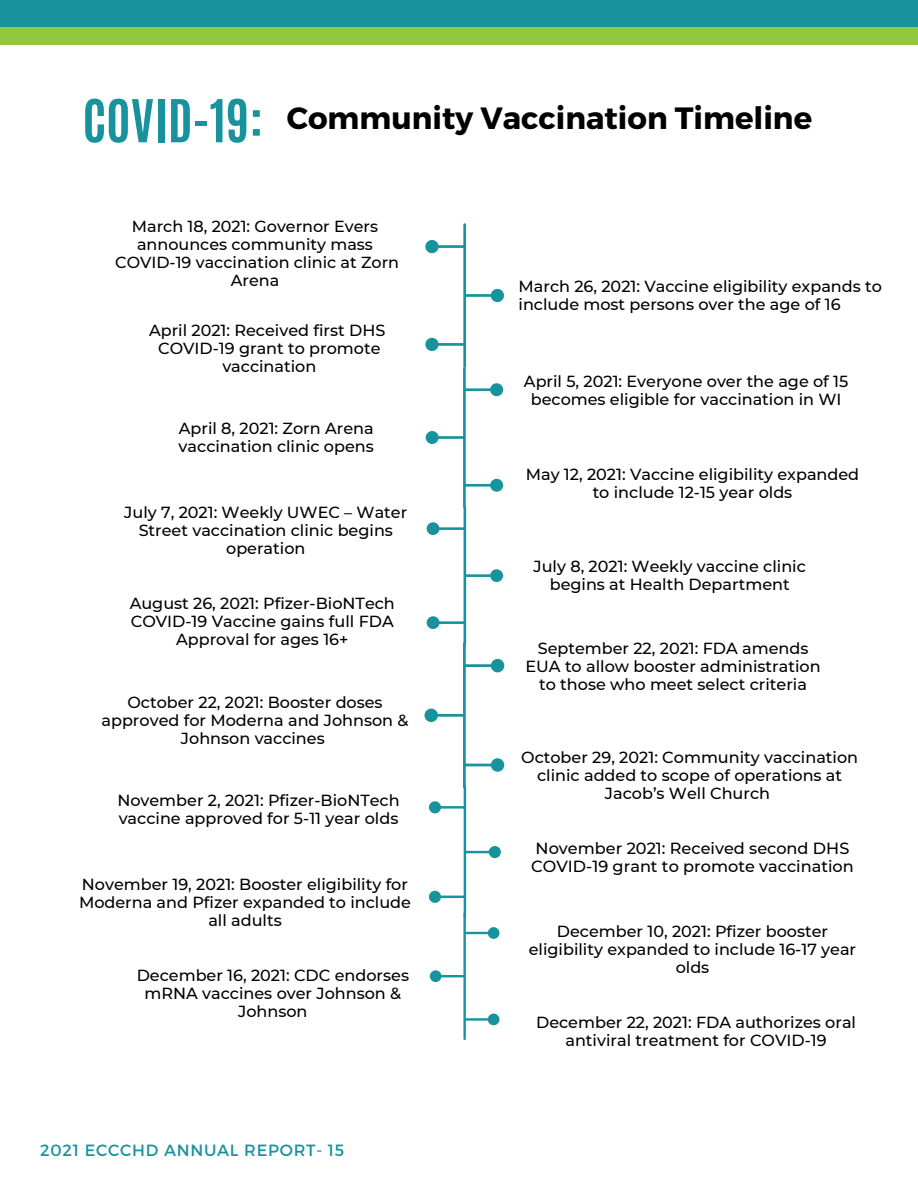
<style>
.page{position:relative;width:918px;height:1188px;background:#fff}
.page>*{position:absolute;margin:0;border:0;box-sizing:border-box;transform-origin:0 0}
.t1{font:700 50.25px "Antonio";color:#18939d}
.t2{font:700 30.75px "Montserrat";color:#000}
.t3{font:16.35px "Montserrat";letter-spacing:.045em;color:#18939d}
.t4{font:500 16.05px/18px "Montserrat";color:#000;text-align:center}
</style>
<div class="page">
<div style="left:0;top:0;width:918px;height:45px;background:#92c83d"></div>
<div style="left:0;top:0;width:918px;height:27px;background:#18939d"></div>
<svg style="left:425px;top:223px;width:79px;height:817px"></svg>
<p class="t1" style="left:83px;top:85px;width:182px">COVID-19:</p>
<p class="t2" style="left:287px;top:98px;width:527px">Community Vaccination Timeline</p>
<p class="t4" style="left:132px;top:217px;width:248px">March 18, 2021: Governor Evers announces community mass</p>
<p class="t4" style="left:115px;top:253px;width:286px">COVID-19 vaccination clinic at Zorn<br>Arena</p>
<p class="t4" style="left:149px;top:321px;width:238px">April 2021: Received first DHS</p>
<p class="t4" style="left:158px;top:339px;width:224px">COVID-19 grant to promote vaccination</p>
<p class="t4" style="left:179px;top:419px;width:197px;text-align:left">April 8, 2021: Zorn Arena vaccination clinic opens</p>
<p class="t4" style="left:124px;top:503px;width:285px">July 7, 2021: Weekly UWEC – Water<br>Street vaccination clinic begins operation</p>
<p class="t4" style="left:130px;top:594px;width:267px">August 26, 2021: Pfizer-BioNTech<br>COVID-19 Vaccine gains full FDA<br>Approval for ages 16+</p>
<p class="t4" style="left:102px;top:694px;width:309px">October 22, 2021: Booster doses approved for Moderna and Johnson &amp;<br>Johnson vaccines</p>
<p class="t4" style="left:117px;top:792px;width:284px;text-align:left">November 2, 2021: Pfizer-BioNTech vaccine approved for 5-11 year olds</p>
<p class="t4" style="left:79px;top:876px;width:333px">November 19, 2021: Booster eligibility for<br>Moderna and Pfizer expanded to include all adults</p>
<p class="t4" style="left:137px;top:966px;width:274px">December 16, 2021: CDC endorses mRNA vaccines over Johnson &amp;<br>Johnson</p>
<p class="t3" style="left:40px;top:1140px;width:306px">2021 ECCCHD ANNUAL REPORT- 15</p>
<p class="t4" style="left:519px;top:277px;width:365px;text-align:left">March 26, 2021: Vaccine eligibility expands to include most persons over the age of 16</p>
<p class="t4" style="left:524px;top:372px;width:326px">April 5, 2021: Everyone over the age of 15 becomes eligible for vaccination in WI</p>
<p class="t4" style="left:526px;top:465px;width:335px">May 12, 2021: Vaccine eligibility expanded to include 12-15 year olds</p>
<p class="t4" style="left:534px;top:558px;width:274px">July 8, 2021: Weekly vaccine clinic begins at Health Department</p>
<p class="t4" style="left:526px;top:639px;width:297px">September 22, 2021: FDA amends<br>EUA to allow booster administration to those who meet select criteria</p>
<p class="t4" style="left:521px;top:748px;width:338px">October 29, 2021: Community vaccination clinic added to scope of operations at<br>Jacob’s Well Church</p>
<p class="t4" style="left:531px;top:839px;width:324px;text-align:left">November 2021: Received second DHS<br>COVID-19 grant to promote vaccination</p>
<p class="t4" style="left:529px;top:922px;width:329px">December 10, 2021: Pfizer booster eligibility expanded to include 16-17 year olds</p>
<p class="t4" style="left:536px;top:1013px;width:321px">December 22, 2021: FDA authorizes oral antiviral treatment for COVID-19</p>
</div>
